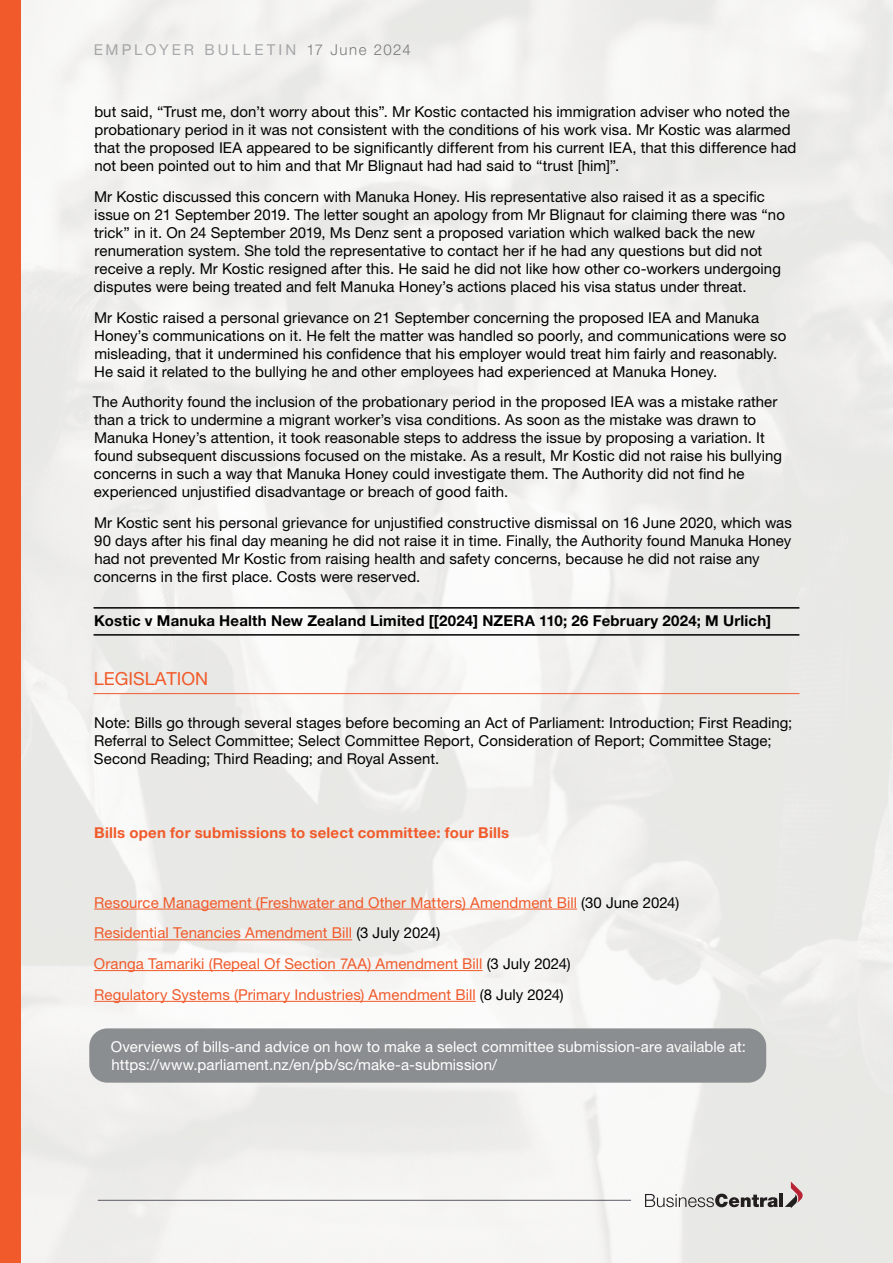
<style>
.page{position:relative;width:893px;height:1263px;background:#fff}
.page>*{position:absolute;margin:0;border:0;box-sizing:border-box;transform-origin:0 0}
.t1{font:18px "Helvetica Neue LT Pro";color:#f15a2a}
.t2{font:15px/18px "Helvetica Neue LT Pro";letter-spacing:.005em;color:#000}
.t3{font:15px/30.8px "Helvetica Neue LT Pro";letter-spacing:.005em;color:#f15a2a}
.t4{font:15px/18px "Helvetica Neue LT Pro";letter-spacing:.005em;color:#fff}
.t5{font:700 15px "Helvetica Neue LT Pro";letter-spacing:.015em;color:#000}
.t6{font:700 15px "Helvetica Neue LT Pro";letter-spacing:.015em;color:#f15a2a}
.t7{font:15px "Helvetica Neue LT Pro";letter-spacing:.2em;color:#5c5b63}
.s1{font-weight:300;color:#000}
.s2{color:#000}
</style>
<div class="page">
<img style="left:21px;top:0;width:872px;height:1263px">
<hr style="left:98px;top:1200px;width:533px;height:1px;background:#5c5b63">
<svg style="left:645px;top:1194px;width:133px;height:13px;background:#a19f9e"></svg>
<hr style="left:779px;top:1194px;width:4px;height:13px;background:#231f20">
<svg style="left:785px;top:1181px;width:18px;height:27px"></svg>
<div style="left:0;top:0;width:21px;height:1263px;background:#f15a2a"></div>
<hr style="left:94px;top:607px;width:705px;height:2px;background:#000">
<hr style="left:94px;top:634px;width:705px;height:2px;background:#000">
<hr style="left:94px;top:693px;width:705px;height:1px;background:#f15a2a">
<hr style="left:94px;top:909px;width:483px;height:1px;background:#f15a2a">
<hr style="left:94px;top:939px;width:258px;height:1px;background:#f15a2a">
<hr style="left:94px;top:970px;width:389px;height:1px;background:#f15a2a">
<hr style="left:94px;top:1001px;width:382px;height:1px;background:#f15a2a">
<div style="left:89px;top:1028px;width:677px;height:55px;background:#8b8e90;border-radius:18px"></div>
<p class="t7" style="left:94px;top:41px;width:319px">EMPLOYER BULLETIN <span class="s1">17 June 2024</span></p>
<p class="t2" style="left:94px;top:102px;width:704px">but said, “Trust me, don’t worry about this”. Mr Kostic contacted his immigration adviser who noted the probationary period in it was not consistent with the conditions of his work visa. Mr Kostic was alarmed that the proposed IEA appeared to be significantly different from his current IEA, that this difference had not been pointed out to him and that Mr Blignaut had had said to “trust [him]”.</p>
<p class="t2" style="left:94px;top:187px;width:692px">Mr Kostic discussed this concern with Manuka Honey. His representative also raised it as a specific issue on 21 September 2019. The letter sought an apology from Mr Blignaut for claiming there was “no trick” in it. On 24 September 2019, Ms Denz sent a proposed variation which walked back the new renumeration system. She told the representative to contact her if he had any questions but did not receive a reply. Mr Kostic resigned after this. He said he did not like how other co-workers undergoing disputes were being treated and felt Manuka Honey’s actions placed his visa status under threat.</p>
<p class="t2" style="left:94px;top:308px;width:694px">Mr Kostic raised a personal grievance on 21 September concerning the proposed IEA and Manuka Honey’s communications on it. He felt the matter was handled so poorly, and communications were so misleading, that it undermined his confidence that his employer would treat him fairly and reasonably.<br>He said it related to the bullying he and other employees had experienced at Manuka Honey.</p>
<p class="t2" style="left:93px;top:393px;width:691px">The Authority found the inclusion of the probationary period in the proposed IEA was a mistake rather than a trick to undermine a migrant worker’s visa conditions. As soon as the mistake was drawn to Manuka Honey’s attention, it took reasonable steps to address the issue by proposing a variation. It found subsequent discussions focused on the mistake. As a result, Mr Kostic did not raise his bullying concerns in such a way that Manuka Honey could investigate them. The Authority did not find he experienced unjustified disadvantage or breach of good faith.</p>
<p class="t2" style="left:94px;top:513px;width:699px">Mr Kostic sent his personal grievance for unjustified constructive dismissal on 16 June 2020, which was 90 days after his final day meaning he did not raise it in time. Finally, the Authority found Manuka Honey had not prevented Mr Kostic from raising health and safety concerns, because he did not raise any concerns in the first place. Costs were reserved.</p>
<p class="t5" style="left:94px;top:611px;width:678px">Kostic v Manuka Health New Zealand Limited [[2024] NZERA 110; 26 February 2024; M Urlich]</p>
<p class="t1" style="left:94px;top:668px;width:116px">LEGISLATION</p>
<p class="t2" style="left:94px;top:714px;width:700px">Note: Bills go through several stages before becoming an Act of Parliament: Introduction; First Reading;<br>Referral to Select Committee; Select Committee Report, Consideration of Report; Committee Stage;<br>Second Reading; Third Reading; and Royal Assent.</p>
<p class="t6" style="left:94px;top:823px;width:416px">Bills open for submissions to select committee: four Bills</p>
<p class="t3" style="left:94px;top:887px;width:587px">Resource Management (Freshwater and Other Matters) Amendment Bill <span class="s2">(30 June 2024)<br></span>Residential Tenancies Amendment Bill <span class="s2">(3 July 2024)<br></span>Oranga Tamariki (Repeal Of Section 7AA) Amendment Bill <span class="s2">(3 July 2024)<br></span>Regulatory Systems (Primary Industries) Amendment Bill <span class="s2">(8 July 2024)</span></p>
<p class="t4" style="left:111px;top:1037px;width:636px">Overviews of bills-and advice on how to make a select committee submission-are available at: https://www.parliament.nz/en/pb/sc/make-a-submission/</p>
</div>
